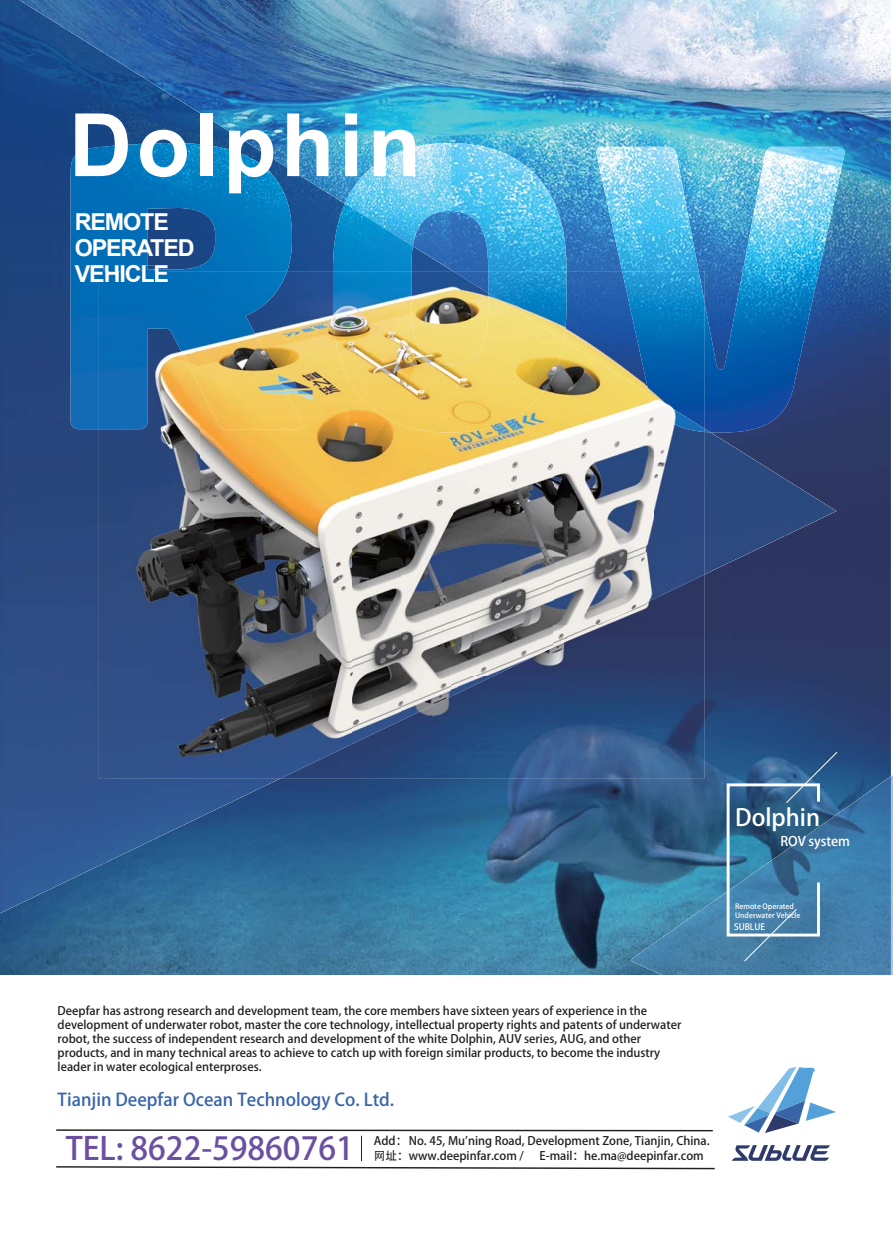
<style>
.page{position:relative;width:893px;height:1233px;background:#fff}
.page>*{position:absolute;margin:0;border:0;box-sizing:border-box;transform-origin:0 0}
.t1{font:700 87.45px "Arial";letter-spacing:.05em;color:#fff}
.t2{font:31.5px "FZLTTHK GBK1 0 GBK EUC H";color:#6b50a1}
.t3{font:700 23.25px/26.2px "Arial";letter-spacing:-.05em;color:#fff}
.t4{font:23.25px "FZLTTHK GBK1 0 GBK EUC H";color:#fff}
.t5{font:17.55px "FZLTCHJW GB1 0 GBK EUC H";color:#3864a8}
.t6{font:13.05px "FZLTCHJW GB1 0 GBK EUC H";letter-spacing:-.01em;color:#fff}
.t7{font:11.7px/14px "FZLTXHK GBK1 0 GBK EUC H";color:#231f20}
.t8{font:11.7px "FZLTCHJW GB1 0 GBK EUC H";color:#231f20}
.t9{font:8.7px "FZLTTHK GBK1 0 GBK EUC H";letter-spacing:-.01em;color:#fff}
.t10{font:7.35px/8.7px "FZLTTHK GBK1 0 GBK EUC H";color:#fff}
.s1{font-family:"FZLTCHJW GB1 0 GBK EUC H"}
</style>
<div class="page">
<img style="left:0;top:0;width:890px;height:975px">
<svg style="left:890px;top:775px;width:2px;height:200px"></svg>
<img style="left:629px;top:776px;width:261px;height:199px">
<img style="left:0;top:0;width:105px;height:913px">
<img style="left:104px;top:50px;width:105px;height:93px">
<img style="left:209px;top:117px;width:105px;height:154px">
<img style="left:313px;top:183px;width:32px;height:88px">
<img style="left:413px;top:268px;width:41px;height:3px">
<img style="left:704px;top:433px;width:81px;height:142px">
<img style="left:784px;top:477px;width:52px;height:60px">
<img style="left:104px;top:778px;width:158px;height:85px">
<img style="left:261px;top:778px;width:21px;height:11px">
<img style="left:71px;top:143px;width:221px;height:286px">
<img style="left:91px;top:265px;width:28px;height:17px">
<img style="left:126px;top:265px;width:14px;height:6px">
<img style="left:345px;top:143px;width:221px;height:125px">
<img style="left:333px;top:204px;width:80px;height:67px">
<img style="left:596px;top:147px;width:248px;height:286px">
<svg style="left:704px;top:429px;width:6px;height:3px"></svg>
<svg style="left:725px;top:751px;width:113px;height:211px;background:#42769e"></svg>
<svg style="left:56px;top:1129px;width:659px;height:41px"></svg>
<img style="left:566px;top:271px;width:56px;height:50px">
<img style="left:658px;top:599px;width:46px;height:179px">
<img style="left:564px;top:599px;width:94px;height:179px">
<img style="left:469px;top:648px;width:95px;height:130px">
<img style="left:375px;top:697px;width:94px;height:81px">
<img style="left:351px;top:745px;width:24px;height:33px">
<img style="left:199px;top:271px;width:152px;height:507px">
<img style="left:410px;top:271px;width:78px;height:37px">
<img style="left:98px;top:429px;width:101px;height:349px">
<img style="left:553px;top:321px;width:101px;height:305px">
<img style="left:351px;top:433px;width:50px;height:312px">
<img style="left:452px;top:433px;width:101px;height:244px">
<img style="left:654px;top:432px;width:50px;height:167px">
<img style="left:401px;top:433px;width:51px;height:295px">
<img style="left:553px;top:626px;width:46px;height:22px">
<img style="left:452px;top:677px;width:41px;height:20px">
<img style="left:98px;top:271px;width:204px;height:158px">
<img style="left:488px;top:271px;width:78px;height:70px">
<img style="left:333px;top:308px;width:231px;height:125px">
<img style="left:622px;top:271px;width:82px;height:158px">
<img style="left:649px;top:394px;width:55px;height:38px">
<svg style="left:98px;top:271px;width:6px;height:11px"></svg>
<svg style="left:121px;top:265px;width:3px;height:17px"></svg>
<svg style="left:142px;top:265px;width:26px;height:17px"></svg>
<svg style="left:731px;top:1145px;width:98px;height:22px"></svg>
<svg style="left:728px;top:1067px;width:108px;height:66px"></svg>
<h1 class="t1" style="left:69px;top:97px;width:353px">Dolphin</h1>
<h3 class="t3" style="left:75px;top:208px;width:121px">REMOTE<br>OPERATED<br>VEHICLE</h3>
<h3 class="t4" style="left:735px;top:808px;width:86px">Dolphin</h3>
<p class="t6" style="left:780px;top:836px;width:71px">ROV system</p>
<p class="t10" style="left:735px;top:903px;width:67px">Remote Operated<br>Underwater Vehicle</p>
<p class="t9" style="left:734px;top:924px;width:32px">SUBLUE</p>
<p class="t7" style="left:58px;top:1006px;width:625px">Deepfar has astrong research and development team, the core members have sixteen years of experience in the development of underwater robot, master the core technology, intellectual property rights and patents of underwater robot, the success of independent research and development of the white Dolphin, AUV series, AUG, and other products, and in many technical areas to achieve to catch up with foreign similar products, to become the industry leader in water ecological enterproses.</p>
<h3 class="t5" style="left:58px;top:1093px;width:338px">Tianjin Deepfar Ocean Technology Co. Ltd.</h3>
<h2 class="t2" style="left:66px;top:1136px;width:289px">TEL: 8622-59860761</h2>
<p class="t7" style="left:374px;top:1135px;width:337px;line-height:14.5px"><span class="s1">Add：</span>No. 45, Mu'ning Road, Development Zone, Tianjin, China.<span class="s1">网址：</span>www.deepinfar.com /</p>
<p class="t8" style="left:539px;top:1151px;width:166px">E-mail：he.ma@deepinfar.com</p>
</div>
